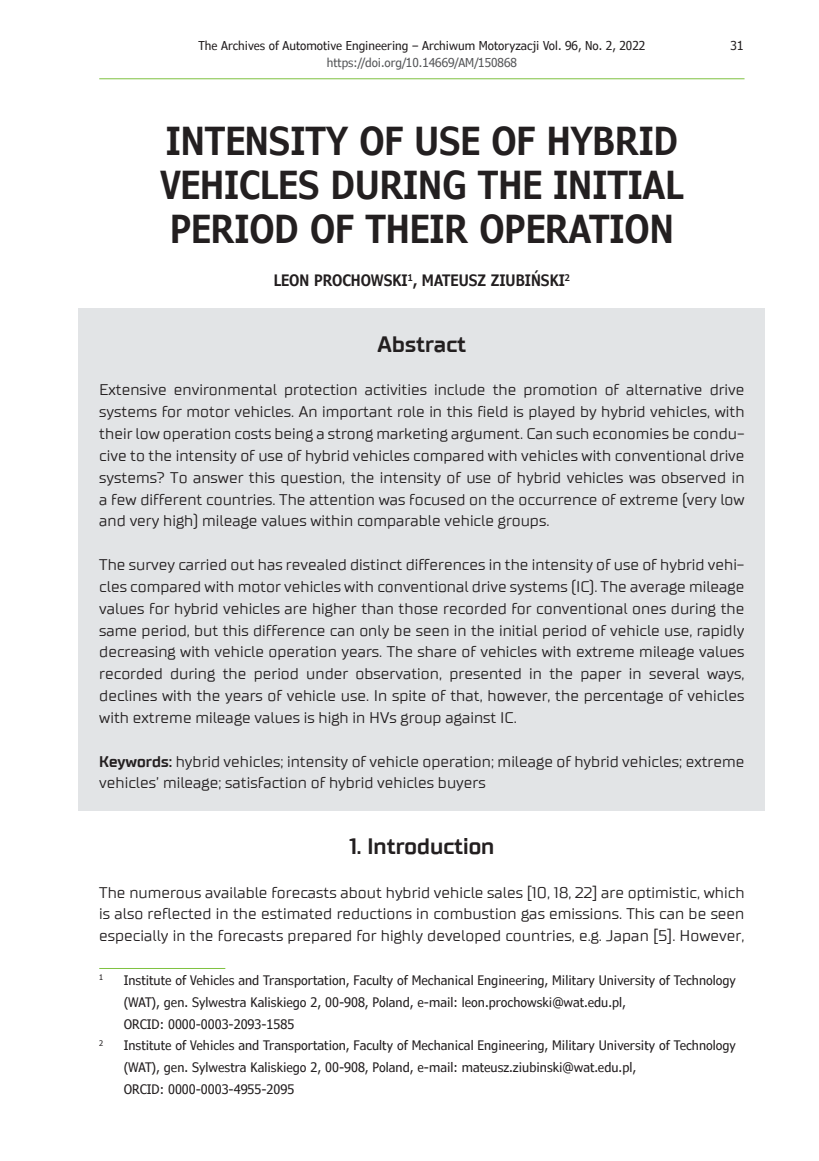
<style>
.page{position:relative;width:819px;height:1161px;background:#fff}
.page>*{position:absolute;margin:0;border:0;box-sizing:border-box;transform-origin:0 0}
.t1{font:600 condensed 38.5px/43.6px "Verdana Pro";color:#231f20}
.t2{font:700 22.75px "TT Supermolot";color:#231f20}
.t3{font:15.75px/21.9px "TT Supermolot";color:#231f20;text-align:justify}
.t4{font:600 condensed 15.75px "Verdana Pro";color:#231f20}
.t5{font:condensed 13.12px/21.9px "Verdana Pro";color:#231f20}
.t6{font:condensed 12.25px "Verdana Pro";color:#231f20}
.t7{font:condensed 12.25px "Verdana Pro";color:#57585a}
.t8{font:condensed 7.7px "Verdana Pro";color:#231f20}
.s1{font-weight:700}
</style>
<div class="page">
<hr style="left:99px;top:78px;width:645px;height:1px;background:#7fc241">
<div style="left:78px;top:308px;width:687px;height:502px;background:#e2e4e6"></div>
<hr style="left:99px;top:968px;width:126px;height:1px;background:#7fc241">
<p class="t6" style="left:198px;top:37px;width:448px">The Archives of Automotive Engineering – Archiwum Motoryzacji Vol. 96, No. 2, 2022</p>
<p class="t6" style="left:730px;top:37px;width:14px">31</p>
<p class="t7" style="left:327px;top:55px;width:191px">https://doi.org/10.14669/AM/150868</p>
<h1 class="t1" style="left:160px;top:120px;width:524px">INTENSITY OF USE OF HYBRID<br>VEHICLES DURING THE INITIAL<br>PERIOD OF THEIR OPERATION</h1>
<p class="t4" style="left:274px;top:270px;width:297px">LEON PROCHOWSKI<sup>1</sup>, MATEUSZ ZIUBIŃSKI<sup>2</sup></p>
<h2 class="t2" style="left:377px;top:330px;width:90px">Abstract</h2>
<p class="t3" style="left:99px;top:379px;width:646px">Extensive environmental protection activities include the promotion of alternative drive systems for motor vehicles. An important role in this field is played by hybrid vehicles, with their low operation costs being a strong marketing argument. Can such economies be condu&shy;cive to the intensity of use of hybrid vehicles compared with vehicles with conventional drive systems? To answer this question, the intensity of use of hybrid vehicles was observed in a few different countries. The attention was focused on the occurrence of extreme (very low and very high) mileage values within comparable vehicle groups.</p>
<p class="t3" style="left:99px;top:553px;width:646px">The survey carried out has revealed distinct differences in the intensity of use of hybrid vehi&shy;cles compared with motor vehicles with conventional drive systems (IC). The average mileage values for hybrid vehicles are higher than those recorded for conventional ones during the same period, but this difference can only be seen in the initial period of vehicle use, rapidly decreasing with vehicle operation years. The share of vehicles with extreme mileage values recorded during the period under observation, presented in the paper in several ways, declines with the years of vehicle use. In spite of that, however, the percentage of vehicles with extreme mileage values is high in HVs group against IC.</p>
<p class="t3" style="left:99px;top:750px;width:646px"><span class="s1">Keywords:</span> hybrid vehicles; intensity of vehicle operation; mileage of hybrid vehicles; extreme vehicles’ mileage; satisfaction of hybrid vehicles buyers</p>
<h2 class="t2" style="left:349px;top:832px;width:147px">1. Introduction</h2>
<p class="t3" style="left:99px;top:881px;width:646px">The numerous available forecasts about hybrid vehicle sales [10, 18, 22] are optimistic, which is also reflected in the estimated reductions in combustion gas emissions. This can be seen especially in the forecasts prepared for highly developed countries, e.g. Japan [5]. However,</p>
<p class="t8" style="left:99px;top:973px;width:6px">1</p>
<p class="t5" style="left:124px;top:969px;width:613px">Institute of Vehicles and Transportation, Faculty of Mechanical Engineering, Military University of Technology (WAT), gen. Sylwestra Kaliskiego 2, 00-908, Poland, e-mail: leon.prochowski@wat.edu.pl,<br>ORCID: 0000-0003-2093-1585</p>
<p class="t8" style="left:99px;top:1038px;width:6px">2</p>
<p class="t5" style="left:124px;top:1035px;width:613px">Institute of Vehicles and Transportation, Faculty of Mechanical Engineering, Military University of Technology (WAT), gen. Sylwestra Kaliskiego 2, 00-908, Poland, e-mail: mateusz.ziubinski@wat.edu.pl,<br>ORCID: 0000-0003-4955-2095</p>
</div>
